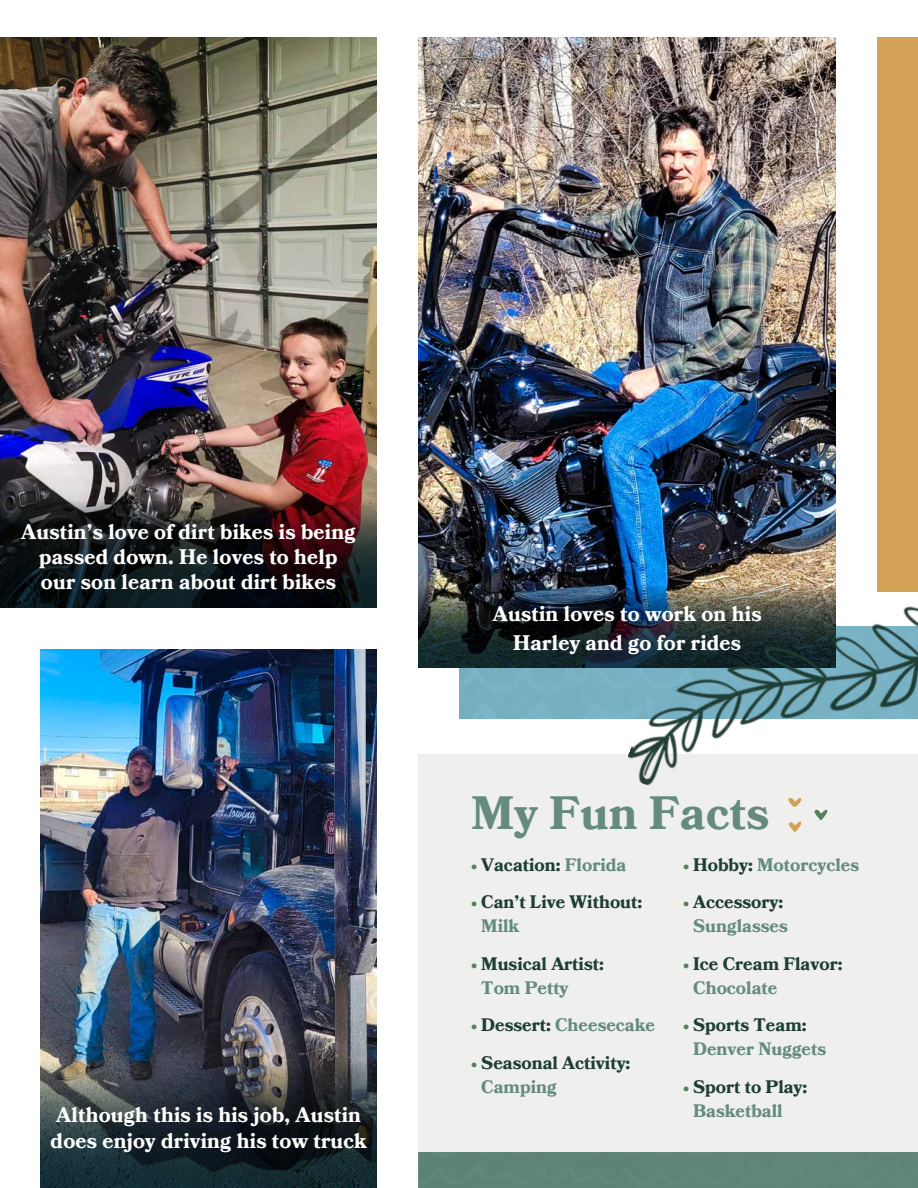
<style>
.page{position:relative;width:918px;height:1188px;background:#fff}
.page>*{position:absolute;margin:0;border:0;box-sizing:border-box;transform-origin:0 0}
.t1{font:700 46.5px "Bookmania W02";letter-spacing:.01em;color:#658b7f}
.t2{font:700 21px/25.2px "Bookmania W01";letter-spacing:.01em;color:#fff;text-align:center}
.t3{font:700 18px/24px "Bookmania W01";color:#1e3e33}
.t4{font:700 18px/24px "Bookmania W01";color:#658b7f}
.s1{color:#54805e}
.s2{color:#658b7f}
.s3{color:#1e3e33}
</style>
<div class="page">
<img style="left:40px;top:650px;width:337px;height:411px">
<div style="left:878px;top:38px;width:40px;height:554px;background:#d4a257"></div>
<img style="left:0;top:38px;width:377px;height:462px">
<img style="left:418px;top:38px;width:418px;height:547px">
<svg style="left:0;top:500px;width:377px;height:107px;background:#1d181a"></svg>
<img style="left:418px;top:585px;width:202px;height:83px">
<div style="left:418px;top:755px;width:500px;height:433px;background:#eff0ed"></div>
<svg style="left:40px;top:1061px;width:337px;height:127px;background:#273136"></svg>
<img style="left:620px;top:480px;width:298px;height:306px">
<p class="t2" style="left:21px;top:519px;width:336px">Austin’s love of dirt bikes is being passed down. He loves to help our son learn about dirt bikes</p>
<p class="t2" style="left:51px;top:1103px;width:318px;text-align:left">Although this is his job, Austin does enjoy driving his tow truck</p>
<p class="t2" style="left:493px;top:600px;width:270px;line-height:28.5px">Austin loves to work on his<br>Harley and go for rides</p>
<h1 class="t1" style="left:472px;top:786px;width:299px">My Fun Facts</h1>
<p class="t3" style="left:472px;top:853px;width:156px"><span class="s1">•</span> Vacation: <span class="s2">Florida</span></p>
<p class="t3" style="left:481px;top:890px;width:163px;text-indent:-10px"><span class="s1">•</span> Can’t Live Without:<br><span class="s2">Milk</span></p>
<p class="t3" style="left:481px;top:952px;width:124px;text-indent:-10px"><span class="s1">•</span> Musical Artist:<br><span class="s2">Tom Petty</span></p>
<p class="t4" style="left:472px;top:1013px;width:185px"><span class="s1">•</span> <span class="s3">Dessert:</span> Cheesecake</p>
<p class="t3" style="left:481px;top:1051px;width:151px;text-indent:-10px"><span class="s1">•</span> Seasonal Activity:<br><span class="s2">Camping</span></p>
<p class="t4" style="left:684px;top:853px;width:177px"><span class="s1">•</span> <span class="s3">Hobby:</span> Motorcycles</p>
<p class="t3" style="left:684px;top:890px;width:106px;text-align:center"><span class="s1">•</span> Accessory:<br><span class="s2">Sunglasses</span></p>
<p class="t3" style="left:693px;top:952px;width:151px;text-indent:-10px"><span class="s1">•</span> Ice Cream Flavor:<br><span class="s2">Chocolate</span></p>
<p class="t4" style="left:693px;top:1013px;width:135px;text-indent:-10px"><span class="s1">•</span> <span class="s3">Sports Team:<br></span>Denver Nuggets</p>
<p class="t3" style="left:693px;top:1075px;width:116px;text-indent:-10px"><span class="s1">•</span> Sport to Play:<br><span class="s2">Basketball</span></p>
</div>
